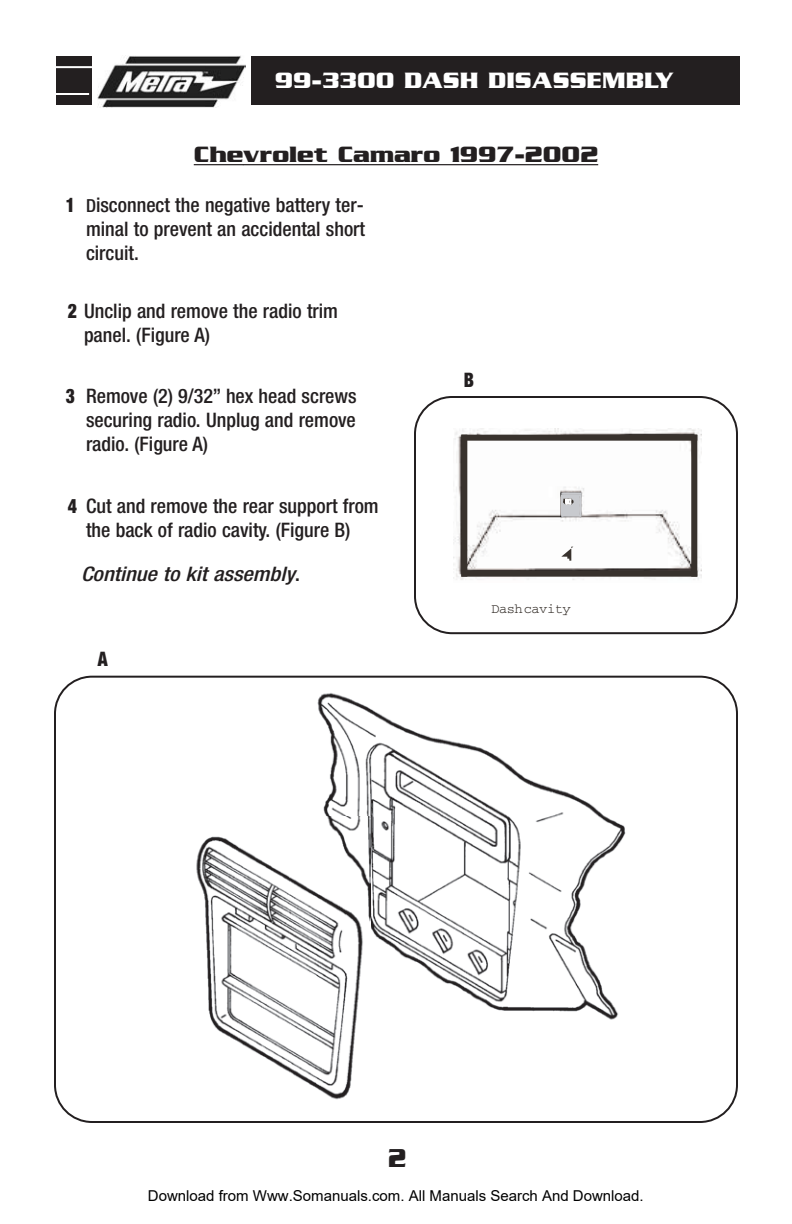
<style>
.page{position:relative;width:792px;height:1224px;background:#fff}
.page>*{position:absolute;margin:0;border:0;box-sizing:border-box;transform-origin:0 0}
.t1{font:700 28px "Serpentine ICG";color:#231f20;scale:.87 1}
.t2{font:700 24px "Serpentine ICG";color:#231f20}
.t3{font:700 24px "Serpentine ICG";color:#fff}
.t4{font:500 condensed 20px/24px "Helvetica Neue";color:#231f20;text-align:justify}
.t5{font:italic 500 condensed 20px "Helvetica Neue";color:#231f20;scale:1.12 1}
.t6{font:900 condensed 20px "Helvetica Neue";color:#231f20;scale:.89 1}
.t7{font:15px "Arial";color:#000}
.t8{font:13.8px "Courier";letter-spacing:-.04em;color:#38322d}
.s1{font-size:18px}
.s2{font-weight:900}
.s3{font-style:normal}
</style>
<div class="page">
<div style="left:56px;top:57px;width:684px;height:48px;background:#231f20"></div>
<div style="left:93px;top:34px;width:158px;height:89px;background:#fff"></div>
<img style="left:97px;top:55px;width:148px;height:53px">
<hr style="left:0;top:93px;width:89px;height:2px;background:#fff">
<hr style="left:0;top:66px;width:92px;height:2px;background:#fff">
<hr style="left:194px;top:164px;width:49px;height:1px;background:#231f20">
<hr style="left:243px;top:164px;width:355px;height:1px;background:#231f20">
<svg style="left:54px;top:676px;width:684px;height:447px"></svg>
<svg style="left:414px;top:396px;width:324px;height:238px"></svg>
<p class="t3" style="left:275px;top:65px;width:401px">99-3300 DASH DISASSEMBLY</p>
<p class="t6" style="left:66px;top:197px;width:12px">1</p>
<p class="t2" style="left:194px;top:140px;width:406px">Chevrolet Camaro 1997-2002</p>
<p class="t4" style="left:86px;top:194px;width:281px"><span class="s1">D</span>isconnect the negative battery ter&shy;minal to prevent an accidental short circuit.</p>
<p class="t4" style="left:84px;top:300px;width:256px;text-indent:-16px"><span class="s2">2</span> Unclip and remove the radio trim panel. (Figure A)</p>
<p class="t6" style="left:66px;top:389px;width:12px">3</p>
<p class="t4" style="left:86px;top:386px;width:272px">Remove (2) 9/32” hex head screws securing radio. Unplug and remove radio. (Figure A)</p>
<p class="t6" style="left:68px;top:498px;width:12px">4</p>
<p class="t4" style="left:86px;top:495px;width:294px">Cut and remove the rear support from the back of radio cavity. (Figure B)</p>
<p class="t5" style="left:81px;top:567px;width:197px">Continue to kit assembly<span class="s3">.</span></p>
<p class="t6" style="left:98px;top:652px;width:13px">A</p>
<p class="t6" style="left:464px;top:373px;width:13px">B</p>
<p class="t8" style="left:491px;top:604px;width:81px">Dash cavity</p>
<h1 class="t1" style="left:388px;top:1141px;width:22px">2</h1>
<p class="t7" style="left:148px;top:1187px;width:497px">Download from Www.Somanuals.com. All Manuals Search And Download.</p>
</div>
